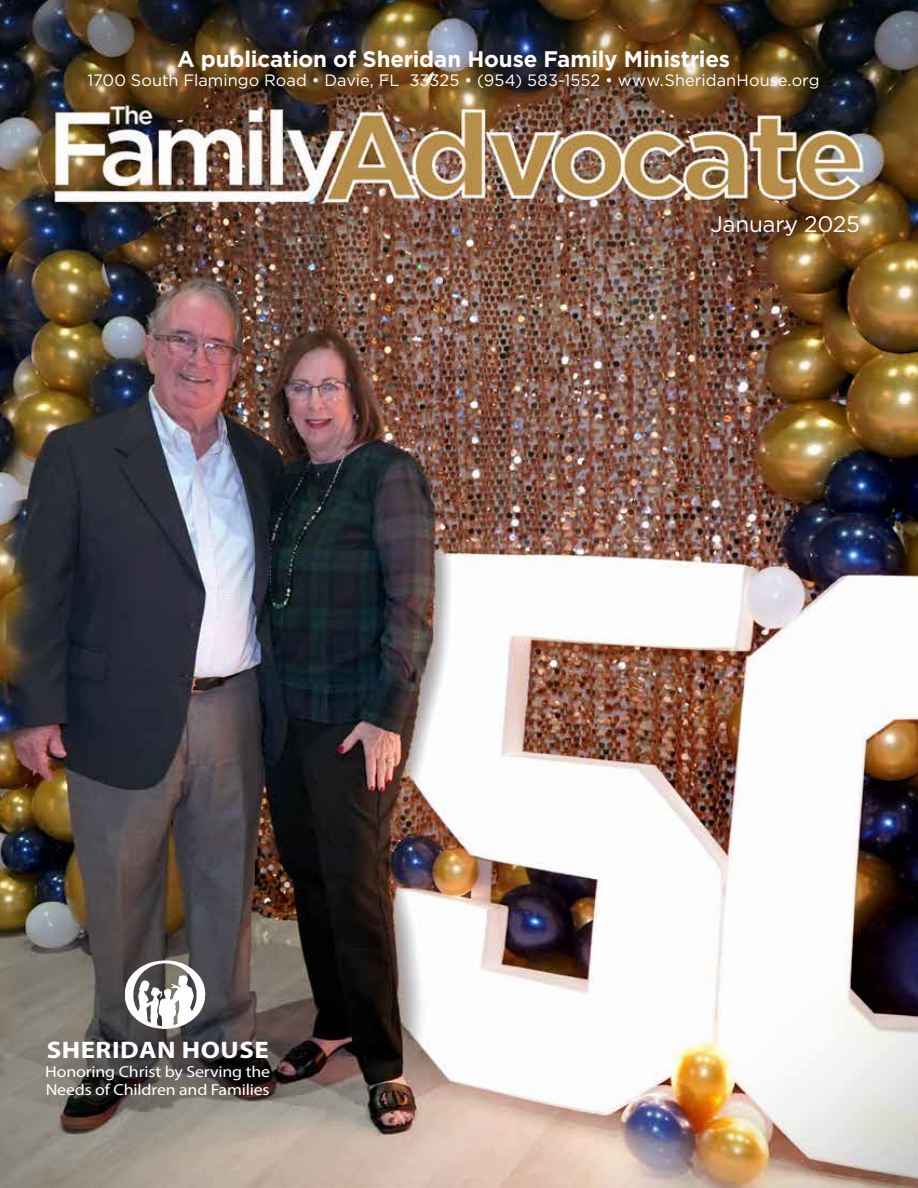
<style>
.page{position:relative;width:918px;height:1188px;background:#fff}
.page>*{position:absolute;margin:0;border:0;box-sizing:border-box;transform-origin:0 0}
.t1{font:700 24px "Myriad Pro";letter-spacing:.02em;color:#fff;scale:1.12 1}
.t2{font:700 22.5px "Gotham";letter-spacing:-.01em;color:#fff}
.t3{font:22.5px "Gotham";letter-spacing:-.01em;color:#fff}
.t4{font:16.5px "Gotham";letter-spacing:.005em;color:#fff}
.t5{font:15.9px/18.3px "Myriad Pro";letter-spacing:-.01em;color:#fff;scale:1.12 1}
</style>
<div class="page">
<img style="left:0;top:0;width:918px;height:1188px">
<img style="left:122px;top:953px;width:86px;height:84px">
<h2 class="t2" style="left:177px;top:44px;width:554px">A publication of Sheridan House Family Ministries</h2>
<p class="t4" style="left:87px;top:70px;width:734px">1700 South Flamingo Road • Davie, FL 33325 • (954) 583-1552 • www.SheridanHouse.org</p>
<h1 class="t1" style="left:47px;top:1035px;width:200px">SHERIDAN HOUSE</h1>
<p class="t5" style="left:45px;top:1062px;width:202px">Honoring Christ by Serving the<br>Needs of Children and Families</p>
<h2 class="t3" style="left:710px;top:210px;width:151px">January 2025</h2>
</div>
